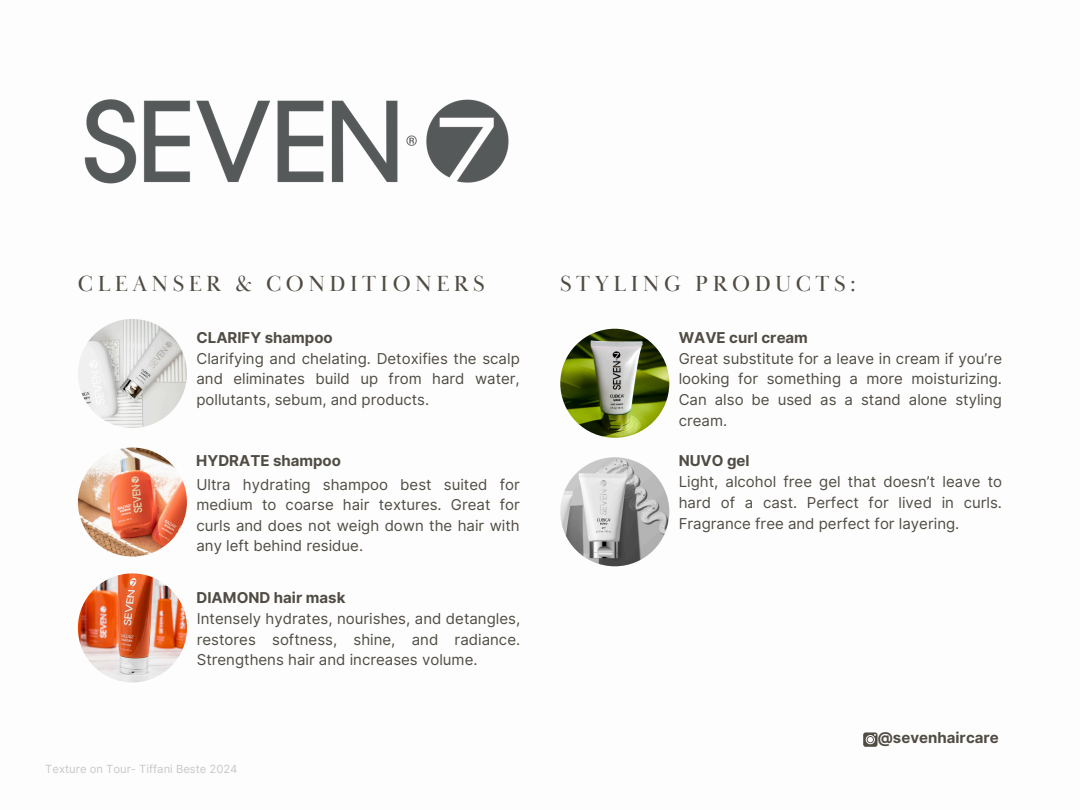
<style>
.page{position:relative;width:1080px;height:810px;background:#fff}
.page>*{position:absolute;margin:0;border:0;box-sizing:border-box;transform-origin:0 0}
.t1{font:22.5px "Baskerville Display PT";letter-spacing:.2em;color:#504c44}
.t2{font:15px/20.6px "Inter";color:#504c44;text-align:justify}
.t3{font:700 15px "Inter";color:#504c44}
.t4{font:11.25px "Inter";color:#c8c8c8}
</style>
<div class="page">
<img style="left:84px;top:99px;width:425px;height:85px">
<svg style="left:863px;top:732px;width:15px;height:15px"></svg>
<img style="left:78px;top:319px;width:109px;height:109px;border-radius:50%">
<img style="left:78px;top:448px;width:109px;height:109px;border-radius:50%">
<img style="left:78px;top:573px;width:109px;height:109px;border-radius:50%">
<img style="left:560px;top:329px;width:109px;height:109px;border-radius:50%">
<img style="left:560px;top:457px;width:109px;height:109px;border-radius:50%">
<p class="t1" style="left:78px;top:270px;width:408px">CLEANSER &amp; CONDITIONERS</p>
<p class="t3" style="left:197px;top:329px;width:138px">CLARIFY shampoo</p>
<h3 class="t2" style="left:196px;top:348px;width:325px">Clarifying and chelating. Detoxifies the scalp and eliminates build up from hard water, pollutants, sebum, and products.</h3>
<h3 class="t3" style="left:196px;top:451px;width:146px">HYDRATE shampoo</h3>
<h2 class="t2" style="left:196px;top:474px;width:325px">Ultra hydrating shampoo best suited for medium to coarse hair textures. Great for curls and does not weigh down the hair with any left behind residue.</h2>
<h2 class="t3" style="left:197px;top:589px;width:150px">DIAMOND hair mask</h2>
<p class="t2" style="left:197px;top:608px;width:325px">Intensely hydrates, nourishes, and detangles, restores softness, shine, and radiance.<br>Strengthens hair and increases volume.</p>
<p class="t4" style="left:45px;top:762px;width:194px">Texture on Tour- Tiffani Beste 2024</p>
<h2 class="t1" style="left:560px;top:270px;width:297px">STYLING PRODUCTS:</h2>
<h1 class="t3" style="left:679px;top:329px;width:131px">WAVE curl cream</h1>
<h3 class="t2" style="left:679px;top:348px;width:325px">Great substitute for a leave in cream if you’re looking for something a more moisturizing.<br>Can also be used as a stand alone styling cream.</h3>
<h2 class="t3" style="left:679px;top:451px;width:72px">NUVO gel</h2>
<p class="t2" style="left:679px;top:472px;width:325px">Light, alcohol free gel that doesn’t leave to hard of a cast. Perfect for lived in curls.<br>Fragrance free and perfect for layering.</p>
<h3 class="t3" style="left:878px;top:728px;width:123px">@sevenhaircare</h3>
</div>
